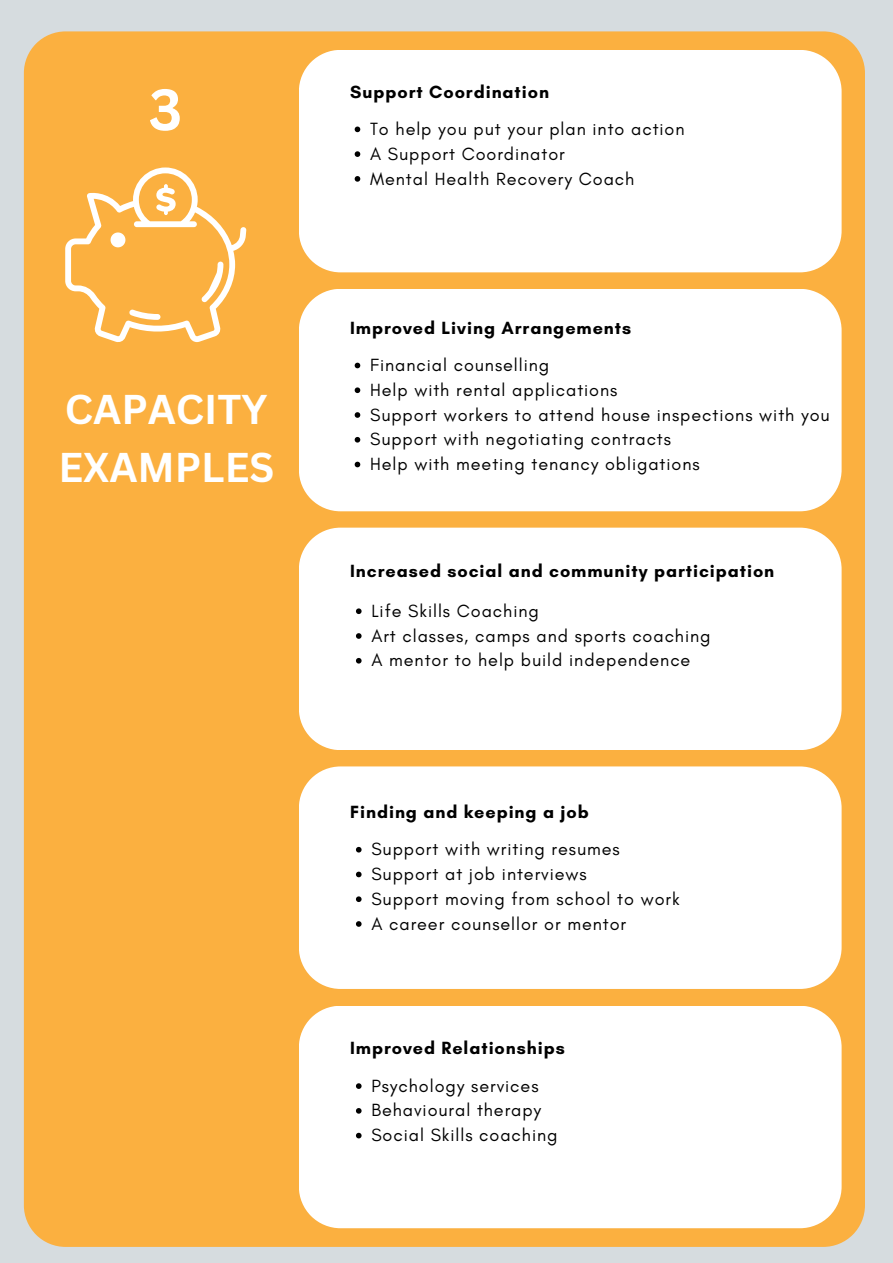
<style>
.page{position:relative;width:893px;height:1263px;background:#d6dcdf}
.page>*{position:absolute;margin:0;border:0;box-sizing:border-box;transform-origin:0 0}
.t1{font:700 57px "Canva Sans";color:#fff}
.t2{font:700 40.5px "Canva Sans";color:#fff}
.t3{font:18px "Glacial Indifference";letter-spacing:.05em;color:#000}
.t4{font:700 18px "Glacial Indifference";letter-spacing:.05em;color:#000}
</style>
<div class="page">
<div style="left:24px;top:31px;width:841px;height:1216px;background:#fbb040"></div>
<svg style="left:65px;top:167px;width:181px;height:176px;background:#fbbc5f"></svg>
<div style="left:299px;top:50px;width:542px;height:222px;background:#fff"></div>
<div style="left:299px;top:528px;width:542px;height:222px;background:#fff"></div>
<div style="left:299px;top:766px;width:542px;height:223px;background:#fff"></div>
<div style="left:299px;top:289px;width:542px;height:222px;background:#fff"></div>
<div style="left:299px;top:1006px;width:542px;height:222px;background:#fff"></div>
<svg style="left:355px;top:127px;width:5px;height:5px"></svg>
<svg style="left:355px;top:151px;width:5px;height:6px"></svg>
<svg style="left:355px;top:176px;width:5px;height:6px"></svg>
<svg style="left:355px;top:363px;width:5px;height:5px"></svg>
<svg style="left:355px;top:387px;width:5px;height:6px"></svg>
<svg style="left:355px;top:412px;width:5px;height:6px"></svg>
<svg style="left:355px;top:437px;width:5px;height:6px"></svg>
<svg style="left:355px;top:462px;width:5px;height:5px"></svg>
<svg style="left:356px;top:608px;width:5px;height:6px"></svg>
<svg style="left:356px;top:633px;width:5px;height:6px"></svg>
<svg style="left:356px;top:658px;width:5px;height:5px"></svg>
<svg style="left:356px;top:847px;width:5px;height:5px"></svg>
<svg style="left:356px;top:872px;width:5px;height:5px"></svg>
<svg style="left:356px;top:896px;width:5px;height:6px"></svg>
<svg style="left:356px;top:921px;width:5px;height:6px"></svg>
<svg style="left:356px;top:1083px;width:5px;height:6px"></svg>
<svg style="left:356px;top:1108px;width:5px;height:6px"></svg>
<svg style="left:356px;top:1133px;width:5px;height:5px"></svg>
<p class="t1" style="left:149px;top:69px;width:35px">3</p>
<p class="t2" style="left:65px;top:381px;width:204px">CAPACITY</p>
<p class="t2" style="left:58px;top:439px;width:217px">EXAMPLES</p>
<p class="t4" style="left:350px;top:80px;width:200px">Support Coordination</p>
<p class="t3" style="left:370px;top:118px;width:316px">To help you put your plan into action</p>
<p class="t3" style="left:370px;top:143px;width:196px">A Support Coordinator</p>
<p class="t3" style="left:370px;top:167px;width:266px">Mental Health Recovery Coach</p>
<p class="t4" style="left:350px;top:317px;width:282px">Improved Living Arrangements</p>
<p class="t3" style="left:370px;top:354px;width:181px">Financial counselling</p>
<p class="t3" style="left:370px;top:379px;width:249px">Help with rental applications</p>
<p class="t3" style="left:370px;top:403px;width:461px">Support workers to attend house inspections with you</p>
<p class="t3" style="left:370px;top:428px;width:302px">Support with negotiating contracts</p>
<p class="t3" style="left:370px;top:453px;width:331px">Help with meeting tenancy obligations</p>
<p class="t4" style="left:350px;top:560px;width:426px">Increased social and community participation</p>
<p class="t3" style="left:371px;top:600px;width:169px">Life Skills Coaching</p>
<p class="t3" style="left:371px;top:624px;width:341px">Art classes, camps and sports coaching</p>
<p class="t3" style="left:371px;top:649px;width:321px">A mentor to help build independence</p>
<p class="t4" style="left:350px;top:801px;width:240px">Finding and keeping a job</p>
<p class="t3" style="left:371px;top:838px;width:250px">Support with writing resumes</p>
<p class="t3" style="left:371px;top:863px;width:217px">Support at job interviews</p>
<p class="t3" style="left:371px;top:888px;width:310px">Support moving from school to work</p>
<p class="t3" style="left:371px;top:912px;width:256px">A career counsellor or mentor</p>
<p class="t4" style="left:350px;top:1037px;width:216px">Improved Relationships</p>
<p class="t3" style="left:371px;top:1074px;width:169px">Psychology services</p>
<p class="t3" style="left:371px;top:1099px;width:171px">Behavioural therapy</p>
<p class="t3" style="left:371px;top:1124px;width:188px">Social Skills coaching</p>
</div>
